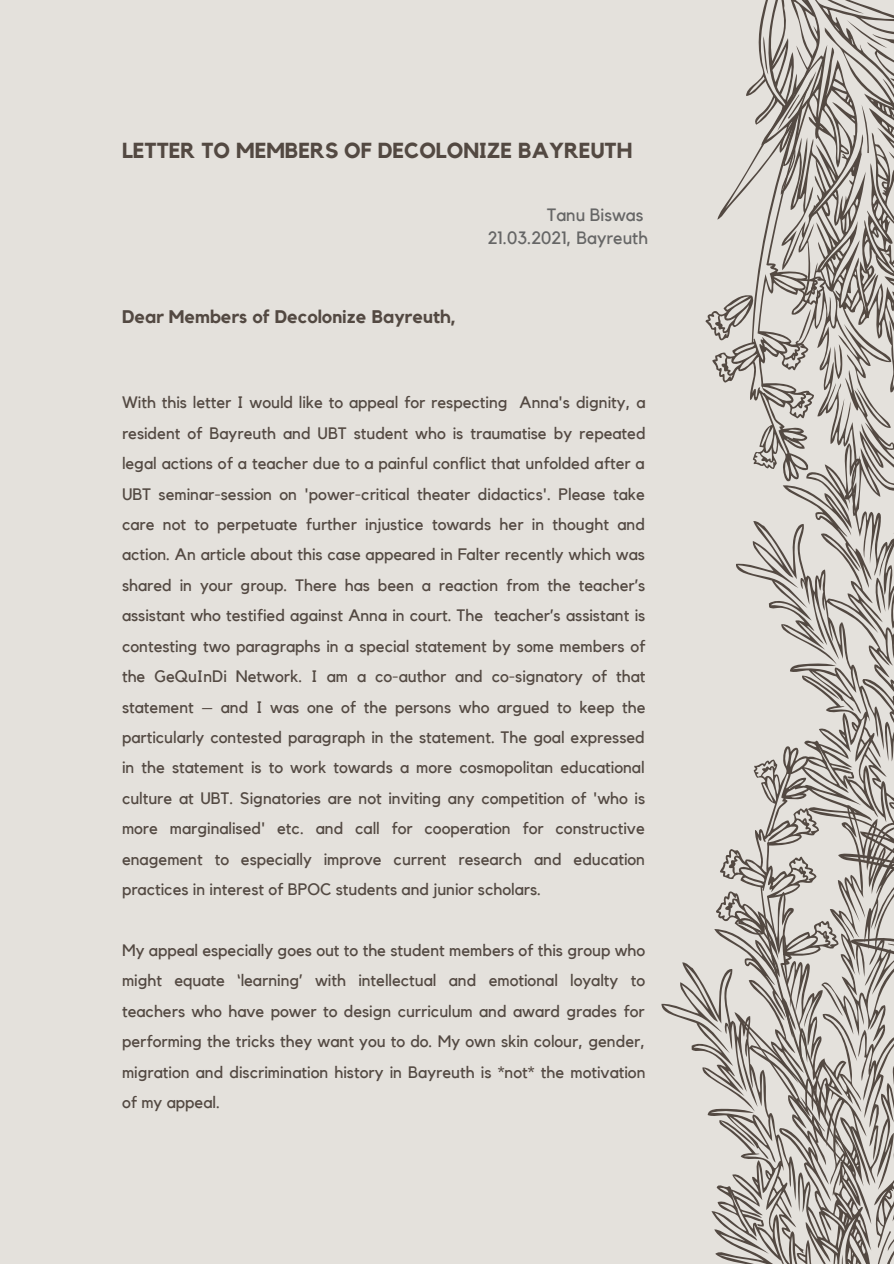
<style>
.page{position:relative;width:894px;height:1264px;background:#fff}
.page>*{position:absolute;margin:0;border:0;box-sizing:border-box;transform-origin:0 0}
.t1{font:700 21.6px "Kollektif";color:#534942}
.t2{font:700 18.15px "Kollektif";color:#534942}
.t3{font:17.85px "Kollektif";color:#666}
.t4{font:16.5px/30.5px "Kollektif";color:#534942;text-align:justify}
</style>
<div class="page">
<div style="left:0;top:0;width:893px;height:1263px;background:#e4e1dc"></div>
<svg style="left:849px;top:154px;width:44px;height:182px"></svg>
<svg style="left:736px;top:336px;width:157px;height:469px"></svg>
<svg style="left:661px;top:805px;width:232px;height:458px"></svg>
<svg style="left:840px;top:1254px;width:5px;height:9px"></svg>
<svg style="left:692px;top:743px;width:184px;height:440px"></svg>
<svg style="left:712px;top:886px;width:54px;height:56px"></svg>
<svg style="left:758px;top:0;width:135px;height:154px"></svg>
<svg style="left:712px;top:47px;width:137px;height:436px"></svg>
<svg style="left:705px;top:290px;width:49px;height:53px"></svg>
<p class="t1" style="left:122px;top:140px;width:511px">LETTER TO MEMBERS OF DECOLONIZE BAYREUTH</p>
<p class="t2" style="left:122px;top:308px;width:335px">Dear Members of Decolonize Bayreuth,</p>
<p class="t3" style="left:547px;top:207px;width:98px">Tanu Biswas</p>
<p class="t3" style="left:487px;top:229px;width:162px">21.03.2021, Bayreuth</p>
<p class="t4" style="left:122px;top:388px;width:525px">With this letter I would like to appeal for respecting Anna's dignity, a resident of Bayreuth and UBT student who is traumatise by repeated legal actions of a teacher due to a painful conflict that unfolded after a UBT seminar-session on 'power-critical theater didactics'. Please take care not to perpetuate further injustice towards her in thought and action. An article about this case appeared in Falter recently which was shared in your group. There has been a reaction from the teacher’s assistant who testified against Anna in court. The teacher’s assistant is contesting two paragraphs in a special statement by some members of the GeQuInDi Network. I am a co-author and co-signatory of that statement – and I was one of the persons who argued to keep the particularly contested paragraph in the statement. The goal expressed in the statement is to work towards a more cosmopolitan educational culture at UBT. Signatories are not inviting any competition of 'who is more marginalised' etc. and call for cooperation for constructive enagement to especially improve current research and education practices in interest of BPOC students and junior scholars.</p>
<p class="t4" style="left:122px;top:935px;width:525px">My appeal especially goes out to the student members of this group who might equate ‘learning’ with intellectual and emotional loyalty to teachers who have power to design curriculum and award grades for performing the tricks they want you to do. My own skin colour, gender, migration and discrimination history in Bayreuth is *not* the motivation of my appeal.</p>
</div>
